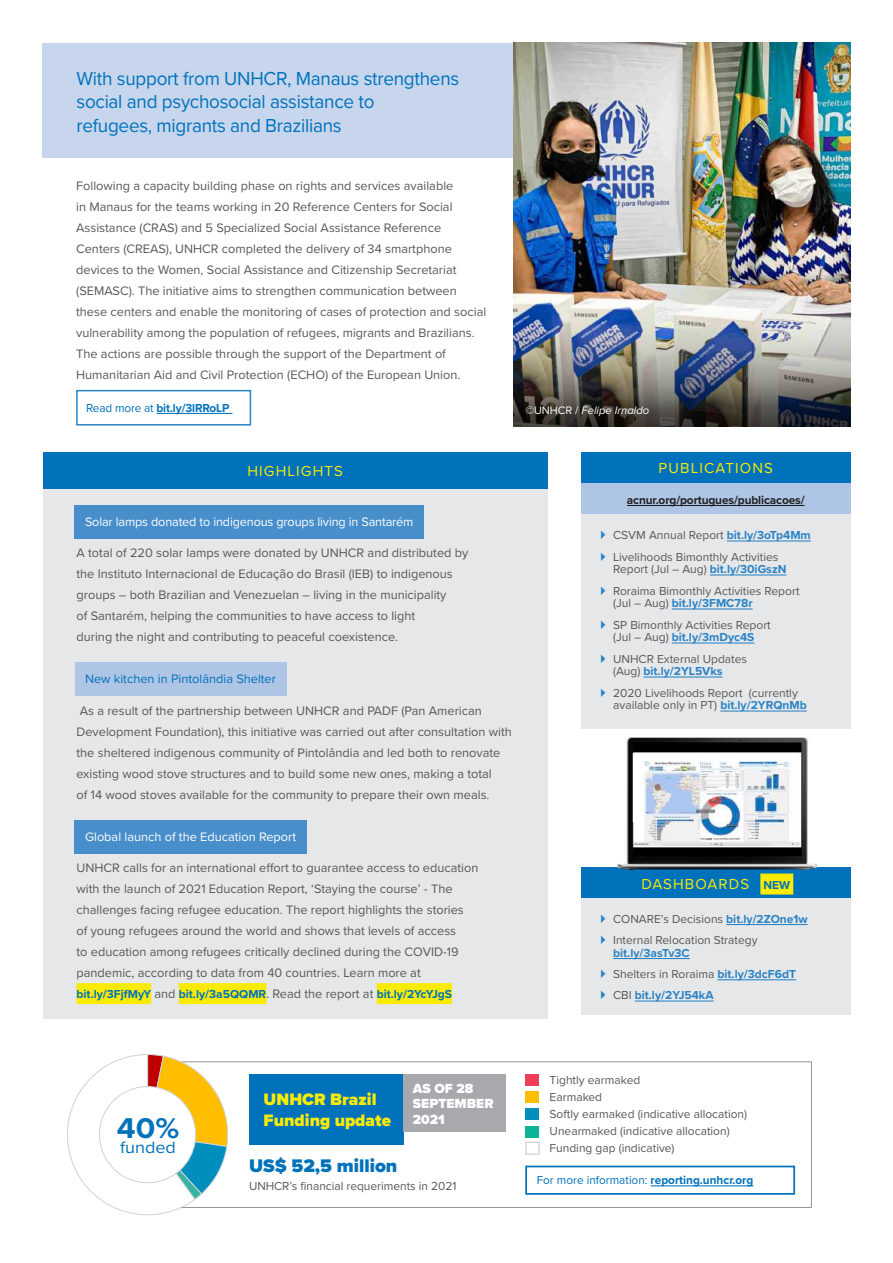
<style>
.page{position:relative;width:893px;height:1263px;background:#fff}
.page>*{position:absolute;margin:0;border:0;box-sizing:border-box;transform-origin:0 0}
.t1{font:700 29.7px "Proxima Nova";color:#0072bc;scale:1.06 1}
.t2{font:19.5px/23.4px "Proxima Nova";letter-spacing:-.015em;color:#0072bc}
.t3{font:900 18.9px "Proxima Nova";color:#0072bc}
.t4{font:900 17.1px/20.5px "Proxima Nova";color:#f9eb06}
.t5{font:16.95px "Proxima Nova";color:#0072bc;scale:1.06 1}
.t6{font:15px "Proxima Nova";letter-spacing:.075em;color:#f9eb06}
.t7{font:900 13.8px/15.5px "Proxima Nova";color:#fff}
.t8{font:12.75px/21px "Proxima Nova";color:#57585a}
.t9{font:12.75px "Proxima Nova";letter-spacing:-.01em;color:#fff}
.t10{font:12.75px "Proxima Nova";color:#0072bc}
.t11{font:12px/21.3px "Proxima Nova";color:#57585a}
.t12{font:700 12px "Proxima Nova";color:#0072bc}
.t13{font:700 12px/21.3px "Proxima Nova";color:#2a83c5}
.t14{font:12px "Proxima Nova";color:#0072bc}
.t15{font:700 12px "Proxima Nova";letter-spacing:-.01em;color:#231f20}
.t16{font:italic 11.25px "Proxima Nova";color:#fff}
.s1{font-weight:400}
.s2{font-style:normal}
.s3{font-weight:400;font-size:12.75px;color:#57585a}
.s4{font-weight:700;color:#2a83c5}
.s5{font-weight:700;font-size:12px;color:#0072bc}
.s6{font-weight:400;color:#57585a}
.s7{font-weight:700}
</style>
<div class="page">
<div style="left:43px;top:483px;width:504px;height:536px;background:#e6e7e9"></div>
<div style="left:43px;top:43px;width:471px;height:115px;background:#c7d6ed"></div>
<hr style="left:157px;top:413px;width:75px;height:1px;background:#0072bc">
<div style="left:76px;top:390px;width:175px;height:36px;border:2px solid #2a83c5"></div>
<div style="left:581px;top:452px;width:269px;height:31px;background:#0072bc"></div>
<div style="left:581px;top:867px;width:269px;height:31px;background:#0072bc"></div>
<div style="left:760px;top:873px;width:33px;height:21px;background:#f9eb06"></div>
<div style="left:581px;top:483px;width:269px;height:32px;background:#aec5e5"></div>
<hr style="left:627px;top:505px;width:178px;height:1px;background:#231f20">
<div style="left:43px;top:452px;width:504px;height:37px;background:#0072bc"></div>
<div style="left:126px;top:1061px;width:686px;height:147px;background:#fff;border:1px solid #939598"></div>
<div style="left:526px;top:1074px;width:13px;height:12px;background:#ee3d56"></div>
<div style="left:526px;top:1090px;width:13px;height:12px;background:#ffbf00"></div>
<div style="left:526px;top:1108px;width:13px;height:12px;background:#008fbd"></div>
<div style="left:526px;top:1126px;width:13px;height:12px;background:#0bb498"></div>
<div style="left:525px;top:1141px;width:15px;height:14px;background:#fff;border:1px solid #d1d2d4"></div>
<hr style="left:651px;top:1185px;width:102px;height:1px;background:#0072bc">
<div style="left:525px;top:1165px;width:270px;height:30px;border:2px solid #0072bc"></div>
<div style="left:249px;top:1074px;width:154px;height:71px;background:#0072bc"></div>
<div style="left:403px;top:1074px;width:102px;height:57px;background:#a8a9ad"></div>
<div style="left:75px;top:505px;width:349px;height:34px;background:#478ecb"></div>
<div style="left:75px;top:662px;width:212px;height:34px;background:#aec5e5"></div>
<div style="left:75px;top:820px;width:232px;height:34px;background:#478ecb"></div>
<div style="left:77px;top:983px;width:74px;height:21px;background:#f9eb06"></div>
<div style="left:179px;top:983px;width:87px;height:21px;background:#f9eb06"></div>
<div style="left:377px;top:983px;width:75px;height:21px;background:#f9eb06"></div>
<div style="left:581px;top:515px;width:269px;height:214px;background:#e6e7e9"></div>
<hr style="left:727px;top:540px;width:84px;height:1px;background:#2a83c5">
<hr style="left:710px;top:574px;width:76px;height:1px;background:#2a83c5">
<hr style="left:672px;top:608px;width:81px;height:1px;background:#2a83c5">
<hr style="left:672px;top:642px;width:82px;height:1px;background:#2a83c5">
<hr style="left:643px;top:676px;width:80px;height:1px;background:#2a83c5">
<hr style="left:720px;top:710px;width:87px;height:1px;background:#2a83c5">
<div style="left:581px;top:898px;width:269px;height:117px;background:#e6e7e9"></div>
<hr style="left:726px;top:924px;width:82px;height:1px;background:#2a83c5">
<hr style="left:613px;top:958px;width:77px;height:1px;background:#2a83c5">
<hr style="left:717px;top:979px;width:79px;height:1px;background:#2a83c5">
<hr style="left:635px;top:1000px;width:79px;height:1px;background:#2a83c5">
<img style="left:514px;top:43px;width:336px;height:252px">
<img style="left:514px;top:295px;width:336px;height:131px">
<img style="left:618px;top:738px;width:198px;height:132px">
<svg style="left:67px;top:1054px;width:166px;height:162px"></svg>
<h2 class="t2" style="left:77px;top:66px;width:384px">With support from UNHCR, Manaus strengthens social and psychosocial assistance to<br>refugees, migrants and Brazilians</h2>
<p class="t8" style="left:76px;top:174px;width:412px">Following a capacity building phase on rights and services available<br>in Manaus for the teams working in 20 Reference Centers for Social Assistance (CRAS) and 5 Specialized Social Assistance Reference Centers (CREAS), UNHCR completed the delivery of 34 smartphone devices to the Women, Social Assistance and Citizenship Secretariat (SEMASC). The initiative aims to strengthen communication between these centers and enable the monitoring of cases of protection and social vulnerability among the population of refugees, migrants and Brazilians.<br>The actions are possible through the support of the Department of Humanitarian Aid and Civil Protection (ECHO) of the European Union.</p>
<p class="t12" style="left:86px;top:399px;width:145px"><span class="s1">Read more at</span> bit.ly/3lRRoLP</p>
<p class="t16" style="left:525px;top:402px;width:125px"><span class="s2">©UNHCR /</span> Felipe Irnaldo</p>
<p class="t6" style="left:247px;top:460px;width:97px">HIGHLIGHTS</p>
<p class="t9" style="left:85px;top:512px;width:330px">Solar lamps donated to indigenous groups living in Santarém</p>
<p class="t8" style="left:77px;top:542px;width:393px">A total of 220 solar lamps were donated by UNHCR and distributed by the Instituto Internacional de Educação do Brasil (IEB) to indigenous groups – both Brazilian and Venezuelan – living in the municipality<br>of Santarém, helping the communities to have access to light<br>during the night and contributing to peaceful coexistence.</p>
<p class="t10" style="left:85px;top:669px;width:192px">New kitchen in Pintolândia Shelter</p>
<p class="t8" style="left:77px;top:699px;width:437px">As a result of the partnership between UNHCR and PADF (Pan American Development Foundation), this initiative was carried out after consultation with the sheltered indigenous community of Pintolândia and led both to renovate existing wood stove structures and to build some new ones, making a total<br>of 14 wood stoves available for the community to prepare their own meals.</p>
<p class="t9" style="left:85px;top:827px;width:213px">Global launch of the Education Report</p>
<p class="t8" style="left:77px;top:857px;width:403px">UNHCR calls for an international effort to guarantee access to education with the launch of 2021 Education Report, ‘Staying the course’ - The challenges facing refugee education. The report highlights the stories<br>of young refugees around the world and shows that levels of access<br>to education among refugees critically declined during the COVID-19 pandemic, according to data from 40 countries. Learn more at</p>
<p class="t12" style="left:77px;top:985px;width:377px">bit.ly/3FjfMyY <span class="s3">and</span> bit.ly/3a5QQMR<span class="s3">. Read the report at</span> bit.ly/2YcYJgS</p>
<p class="t6" style="left:659px;top:457px;width:116px">PUBLICATIONS</p>
<p class="t15" style="left:627px;top:491px;width:179px">acnur.org/portugues/publicacoes/</p>
<p class="t11" style="left:613px;top:524px;width:199px">CSVM Annual Report <span class="s4">bit.ly/3oTp4Mm<br></span>Livelihoods Bimonthly Activities</p>
<p class="t11" style="left:613px;top:558px;width:188px">Report (Jul – Aug) <span class="s4">bit.ly/30iGszN<br></span>Roraima Bimonthly Activities Report</p>
<p class="t11" style="left:613px;top:592px;width:159px">(Jul – Aug) <span class="s4">bit.ly/3FMC78r<br></span>SP Bimonthly Activities Report</p>
<p class="t11" style="left:613px;top:626px;width:143px">(Jul – Aug) <span class="s4">bit.ly/3mDyc4S<br></span>UNHCR External Updates</p>
<p class="t11" style="left:613px;top:660px;width:186px">(Aug) <span class="s4">bit.ly/2YL5Vks<br></span>2020 Livelihoods Report (currently</p>
<p class="t11" style="left:613px;top:694px;width:195px">available only in PT) <span class="s4">bit.ly/2YRQnMb</span></p>
<p class="t6" style="left:641px;top:872px;width:150px">DASHBOARDS <span class="s5">NEW</span></p>
<p class="t11" style="left:613px;top:908px;width:196px">CONARE’s Decisions <span class="s4">bit.ly/2ZOne1w<br></span>Internal Relocation Strategy</p>
<p class="t13" style="left:613px;top:942px;width:184px">bit.ly/3asTv3C<br><span class="s6">Shelters in Roraima</span> bit.ly/3dcF6dT<br><span class="s6">CBI</span> bit.ly/2YJ54kA</p>
<h1 class="t1" style="left:117px;top:1106px;width:60px">40%</h1>
<h3 class="t5" style="left:120px;top:1134px;width:54px">funded</h3>
<h3 class="t4" style="left:264px;top:1089px;width:129px">UNHCR Brazil<br>Funding update</h3>
<p class="t7" style="left:413px;top:1080px;width:82px">AS OF 28<br>SEPTEMBER<br>2021</p>
<h3 class="t3" style="left:249px;top:1152px;width:150px">US$ 52,5 million</h3>
<p class="t11" style="left:249px;top:1174px;width:209px">UNHCR’s financial requeriments in 2021</p>
<p class="t11" style="left:550px;top:1070px;width:199px;line-height:17.1px">Tightly earmaked<br>Earmaked<br>Softly earmaked (indicative allocation)<br>Unearmaked (indicative allocation)<br>Funding gap (indicative)</p>
<p class="t14" style="left:537px;top:1171px;width:218px">For more information: <span class="s7">reporting.unhcr.org</span></p>
</div>
